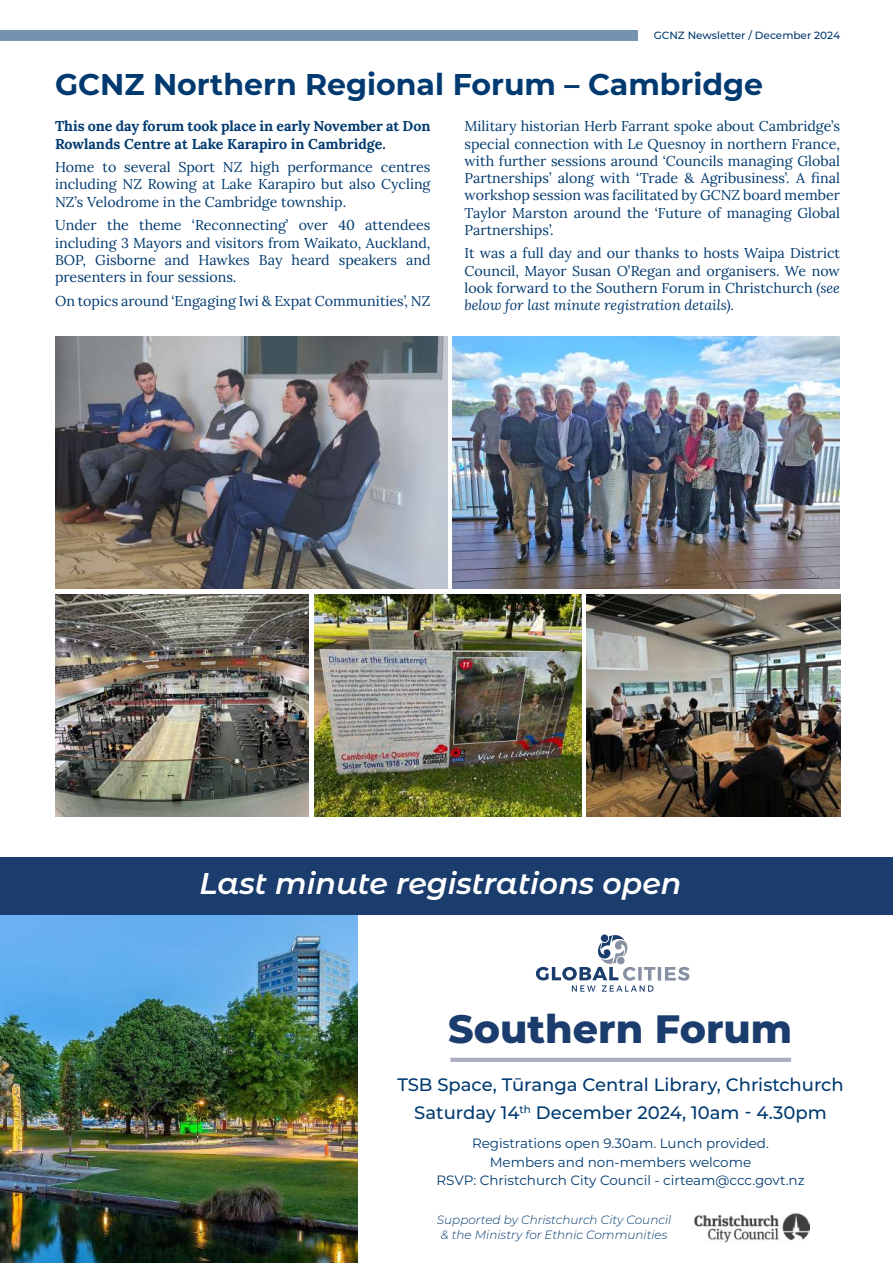
<style>
.page{position:relative;width:893px;height:1263px;background:#fff}
.page>*{position:absolute;margin:0;border:0;box-sizing:border-box;transform-origin:0 0}
.t1{font:800 39.6px "Montserrat";color:#1b3d6d}
.t2{font:700 30px "Montserrat";color:#003a70}
.t3{font:italic 600 30px "Montserrat Alternates";color:#fff}
.t4{font:500 18px/28px "Montserrat";color:#003a70;text-align:center}
.t5{font:14.25px/17.2px "Lora";color:#003a70;text-align:justify}
.t6{font:13.5px/18.3px "Montserrat";color:#003a70;text-align:center}
.t7{font:italic 300 12px/14.4px "Montserrat";color:#003a70;text-align:center}
.t8{font:500 10.5px "Montserrat";color:#003a70}
.s1{font-style:italic}
</style>
<div class="page">
<div style="left:0;top:30px;width:638px;height:11px;background:#7393b0"></div>
<svg style="left:536px;top:934px;width:153px;height:58px"></svg>
<hr style="left:450px;top:1058px;width:341px;height:4px;background:#abadc2">
<img style="left:694px;top:1212px;width:115px;height:31px">
<img style="left:0;top:915px;width:357px;height:348px">
<div style="left:0;top:858px;width:893px;height:57px;background:#1b3d6d"></div>
<img style="left:55px;top:337px;width:392px;height:252px">
<img style="left:453px;top:337px;width:386px;height:251px">
<img style="left:55px;top:594px;width:253px;height:222px">
<img style="left:315px;top:594px;width:266px;height:222px">
<img style="left:587px;top:594px;width:253px;height:222px">
<p class="t8" style="left:654px;top:28px;width:188px">GCNZ Newsletter / December 2024</p>
<h2 class="t2" style="left:55px;top:62px;width:710px">GCNZ Northern Regional Forum – Cambridge</h2>
<p class="t5" style="left:465px;top:117px;width:377px">Military historian Herb Farrant spoke about Cambridge’s special connection with Le Quesnoy in northern France, with further sessions around ‘Councils managing Global Partnerships’ along with ‘Trade &amp; Agribusiness’. A final workshop session was facilitated by GCNZ board member Taylor Marston around the ‘Future of managing Global Partnerships’.</p>
<p class="t5" style="left:465px;top:244px;width:377px">It was a full day and our thanks to hosts Waipa District Council, Mayor Susan O’Regan and organisers. We now look forward to the Southern Forum in Christchurch <span class="s1">(see below for last minute registration details).</span></p>
<p class="t5" style="left:55px;top:117px;width:377px">This one day forum took place in early November at Don<br>Rowlands Centre at Lake Karapiro in Cambridge.</p>
<p class="t5" style="left:55px;top:157px;width:377px">Home to several Sport NZ high performance centres including NZ Rowing at Lake Karapiro but also Cycling NZ’s Velodrome in the Cambridge township.</p>
<p class="t5" style="left:55px;top:216px;width:377px">Under the theme ‘Reconnecting’ over 40 attendees including 3 Mayors and visitors from Waikato, Auckland, BOP, Gisborne and Hawkes Bay heard speakers and presenters in four sessions.</p>
<p class="t5" style="left:55px;top:291px;width:377px">On topics around ‘Engaging Iwi &amp; Expat Communities’, NZ</p>
<h2 class="t3" style="left:200px;top:862px;width:483px">Last minute registrations open</h2>
<h1 class="t1" style="left:448px;top:1000px;width:346px">Southern Forum</h1>
<p class="t4" style="left:397px;top:1070px;width:448px">TSB Space, Tūranga Central Library, Christchurch<br>Saturday 14<sup>th</sup> December 2024, 10am - 4.30pm</p>
<p class="t6" style="left:436px;top:1134px;width:370px">Registrations open 9.30am. Lunch provided.<br>Members and non-members welcome<br>RSVP: Christchurch City Council - cirteam@ccc.govt.nz</p>
<p class="t7" style="left:437px;top:1212px;width:236px">Supported by Christchurch City Council &amp; the Ministry for Ethnic Communities</p>
</div>
